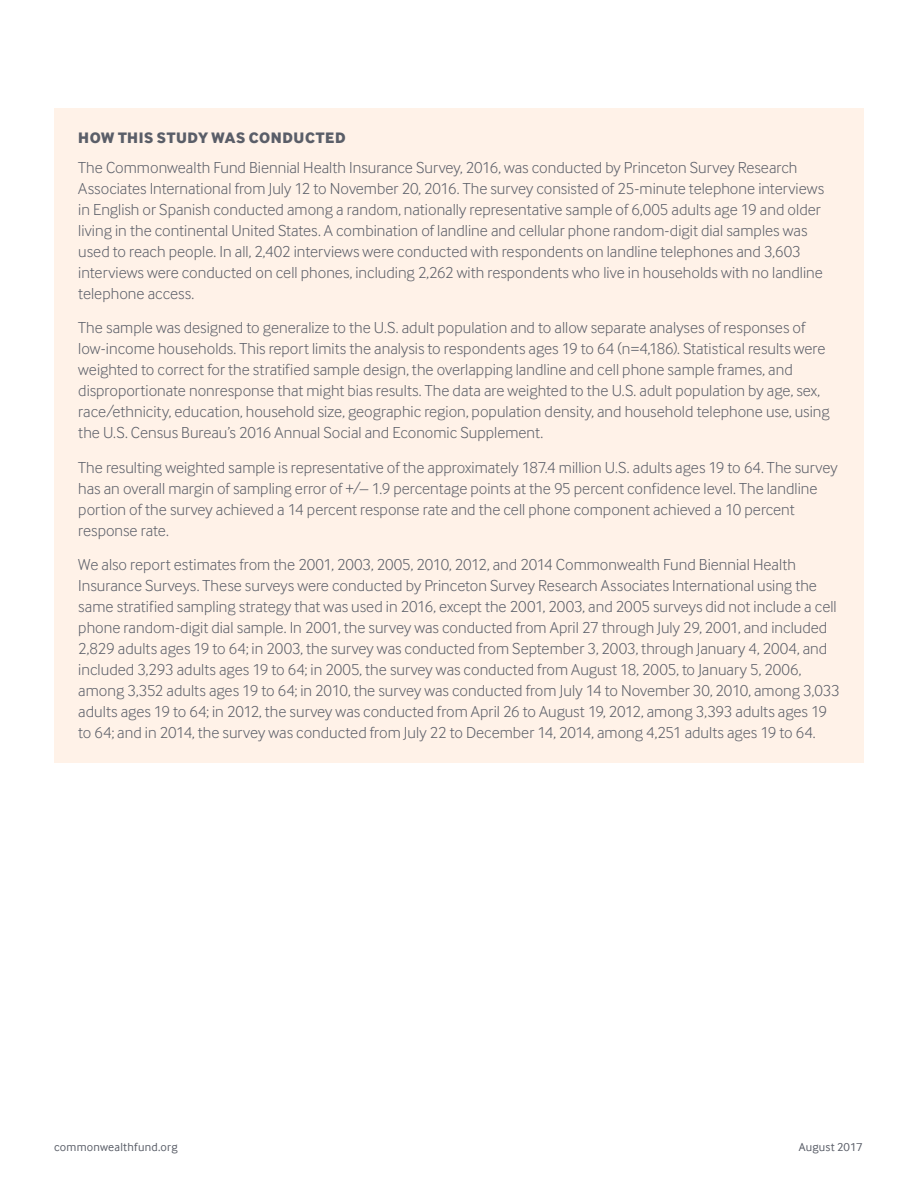
<style>
.page{position:relative;width:918px;height:1188px;background:#fff}
.page>*{position:absolute;margin:0;border:0;box-sizing:border-box;transform-origin:0 0}
.Sidebar_Body_Copy{font:300 16.5px/21px "Inter Face";color:#5a5e68}
.Sidebar_-_Title{font:15.75px "Inter Face X Bold";letter-spacing:.035em;color:#5a5e68}
.t1{font:12px "Inter Face";letter-spacing:.02em;color:#5a5e68}
</style>
<div class="page">
<div style="left:54px;top:108px;width:810px;height:655px;background:#fff2e8"></div>
<p class="Sidebar_-_Title" style="left:78px;top:128px;width:269px">HOW THIS STUDY WAS CONDUCTED</p>
<p class="Sidebar_Body_Copy" style="left:78px;top:157px;width:747px">The Commonwealth Fund Biennial Health Insurance Survey, 2016, was conducted by Princeton Survey Research Associates International from July 12 to November 20, 2016. The survey consisted of 25-minute telephone interviews in English or Spanish conducted among a random, nationally representative sample of 6,005 adults age 19 and older living in the continental United States. A combination of landline and cellular phone random-digit dial samples was used to reach people. In all, 2,402 interviews were conducted with respondents on landline telephones and 3,603 interviews were conducted on cell phones, including 2,262 with respondents who live in households with no landline telephone access.</p>
<p class="Sidebar_Body_Copy" style="left:78px;top:317px;width:753px">The sample was designed to generalize to the U.S. adult population and to allow separate analyses of responses of low-income households. This report limits the analysis to respondents ages 19 to 64 (n=4,186). Statistical results were weighted to correct for the stratified sample design, the overlapping landline and cell phone sample frames, and disproportionate nonresponse that might bias results. The data are weighted to the U.S. adult population by age, sex, race/ethnicity, education, household size, geographic region, population density, and household telephone use, using the U.S. Census Bureau’s 2016 Annual Social and Economic Supplement.</p>
<p class="Sidebar_Body_Copy" style="left:78px;top:457px;width:761px">The resulting weighted sample is representative of the approximately 187.4 million U.S. adults ages 19 to 64. The survey has an overall margin of sampling error of +/– 1.9 percentage points at the 95 percent confidence level. The landline portion of the survey achieved a 14 percent response rate and the cell phone component achieved a 10 percent response rate.</p>
<p class="Sidebar_Body_Copy" style="left:78px;top:554px;width:763px">We also report estimates from the 2001, 2003, 2005, 2010, 2012, and 2014 Commonwealth Fund Biennial Health Insurance Surveys. These surveys were conducted by Princeton Survey Research Associates International using the same stratified sampling strategy that was used in 2016, except the 2001, 2003, and 2005 surveys did not include a cell phone random-digit dial sample. In 2001, the survey was conducted from April 27 through July 29, 2001, and included 2,829 adults ages 19 to 64; in 2003, the survey was conducted from September 3, 2003, through January 4, 2004, and included 3,293 adults ages 19 to 64; in 2005, the survey was conducted from August 18, 2005, to January 5, 2006, among 3,352 adults ages 19 to 64; in 2010, the survey was conducted from July 14 to November 30, 2010, among 3,033 adults ages 19 to 64; in 2012, the survey was conducted from April 26 to August 19, 2012, among 3,393 adults ages 19 to 64; and in 2014, the survey was conducted from July 22 to December 14, 2014, among 4,251 adults ages 19 to 64.</p>
<p class="t1" style="left:54px;top:1140px;width:125px">commonwealthfund.org</p>
<p class="t1" style="left:799px;top:1140px;width:65px">August 2017</p>
</div>
